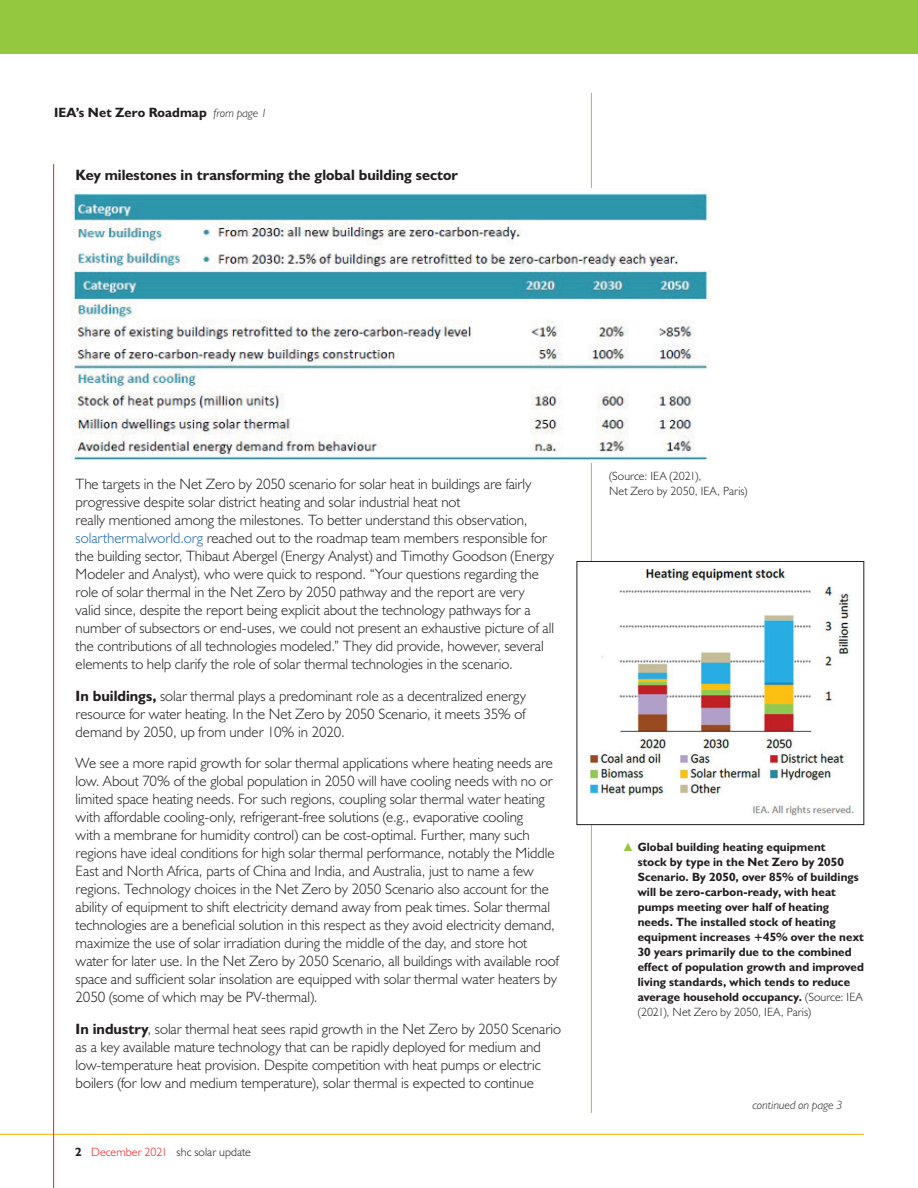
<style>
.page{position:relative;width:918px;height:1188px;background:#fff}
.page>*{position:absolute;margin:0;border:0;box-sizing:border-box;transform-origin:0 0}
.t1{font:300 15px/18px "Humanist 521 BT";color:#231f20}
.t2{font:700 15px "Humanist 521 BT";color:#231f20}
.t3{font:700 13.5px "Humanist 521 BT";letter-spacing:.005em;color:#231f20}
.t4{font:700 12px/15px "Humanist 521 BT";letter-spacing:.01em;color:#231f20}
.t5{font:300 12px/15px "Humanist 521 BT";letter-spacing:.005em;color:#231f20}
.t6{font:italic 300 12px "Humanist 521 BT";letter-spacing:.005em;color:#231f20}
.s1{font-weight:300;font-style:italic;font-size:12px}
.s2{color:#1e67b3}
.s3{font-weight:700}
.s4{color:#ee1d23}
.s5{font-family:"Arial";font-weight:400;color:#93c83f}
.s6{font-weight:300}
</style>
<div class="page">
<hr style="left:0;top:1134px;width:864px;height:1px;background:#fcb615">
<hr style="left:53px;top:164px;width:1px;height:1024px;background:#ee1d23">
<hr style="left:591px;top:93px;width:1px;height:1020px;background:#93c83f">
<div style="left:0;top:0;width:918px;height:54px;background:#93c83f"></div>
<img style="left:588px;top:563px;width:266px;height:260px">
<div style="left:577px;top:561px;width:287px;height:264px;border:1px solid #231f20"></div>
<img style="left:71px;top:188px;width:640px;height:275px">
<p class="t3" style="left:54px;top:104px;width:215px">IEA’s Net Zero Roadmap <span class="s1">from page 1</span></p>
<p class="t2" style="left:76px;top:165px;width:384px">Key milestones in transforming the global building sector</p>
<p class="t1" style="left:76px;top:475px;width:480px">The targets in the Net Zero by 2050 scenario for solar heat in buildings are fairly progressive despite solar district heating and solar industrial heat not<br>really mentioned among the milestones. To better understand this observation, <span class="s2">solarthermalworld.org</span> reached out to the roadmap team members responsible for the building sector, Thibaut Abergel (Energy Analyst) and Timothy Goodson (Energy Modeler and Analyst), who were quick to respond. “Your questions regarding the role of solar thermal in the Net Zero by 2050 pathway and the report are very<br>valid since, despite the report being explicit about the technology pathways for a number of subsectors or end-uses, we could not present an exhaustive picture of all the contributions of all technologies modeled.” They did provide, however, several elements to help clarify the role of solar thermal technologies in the scenario.</p>
<p class="t1" style="left:76px;top:686px;width:452px;text-align:justify"><span class="s3">In buildings,</span> solar thermal plays a predominant role as a decentralized energy resource for water heating. In the Net Zero by 2050 Scenario, it meets 35% of demand by 2050, up from under 10% in 2020.</p>
<p class="t1" style="left:76px;top:754px;width:485px">We see a more rapid growth for solar thermal applications where heating needs are low. About 70% of the global population in 2050 will have cooling needs with no or limited space heating needs. For such regions, coupling solar thermal water heating with affordable cooling-only, refrigerant-free solutions (e.g., evaporative cooling<br>with a membrane for humidity control) can be cost-optimal. Further, many such regions have ideal conditions for high solar thermal performance, notably the Middle East and North Africa, parts of China and India, and Australia, just to name a few regions. Technology choices in the Net Zero by 2050 Scenario also account for the ability of equipment to shift electricity demand away from peak times. Solar thermal technologies are a beneficial solution in this respect as they avoid electricity demand, maximize the use of solar irradiation during the middle of the day, and store hot water for later use. In the Net Zero by 2050 Scenario, all buildings with available roof space and sufficient solar insolation are equipped with solar thermal water heaters by 2050 (some of which may be PV-thermal).</p>
<p class="t1" style="left:76px;top:1019px;width:487px"><span class="s3">In industry</span>, solar thermal heat sees rapid growth in the Net Zero by 2050 Scenario as a key available mature technology that can be rapidly deployed for medium and low-temperature heat provision. Despite competition with heat pumps or electric boilers (for low and medium temperature), solar thermal is expected to continue</p>
<p class="t5" style="left:75px;top:1144px;width:178px"><span class="s3">2</span> <span class="s4">December 2021</span> shc solar update</p>
<p class="t5" style="left:609px;top:468px;width:140px">(Source: IEA (2021),<br>Net Zero by 2050, IEA, Paris)</p>
<p class="t4" style="left:638px;top:839px;width:228px;text-indent:-16px"><span class="s5">▲</span> Global building heating equipment<br>stock by type in the Net Zero by 2050<br>Scenario. By 2050, over 85% of buildings will be zero-carbon-ready, with heat pumps meeting over half of heating needs. The installed stock of heating equipment increases +45% over the next 30 years primarily due to the combined effect of population growth and improved living standards, which tends to reduce average household occupancy. <span class="s6">(Source: IEA (2021), Net Zero by 2050, IEA, Paris)</span></p>
<p class="t6" style="left:752px;top:1097px;width:92px">continued on page 3</p>
</div>
